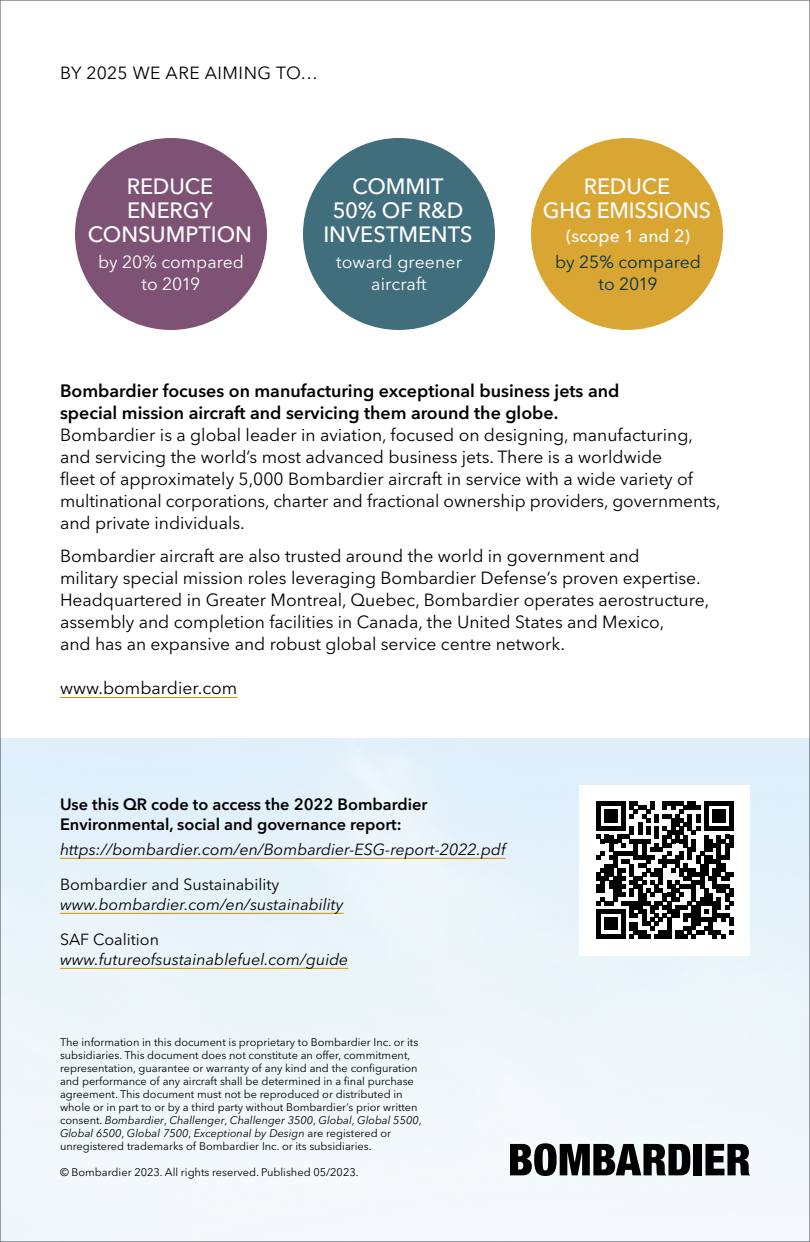
<style>
.page{position:relative;width:810px;height:1242px;background:#fff}
.page>*{position:absolute;margin:0;border:0;box-sizing:border-box;transform-origin:0 0}
.t1{font:500 22px/24px "Avenir Next LT Pro";letter-spacing:-.005em;color:#fff;text-align:center}
.t2{font:600 17.8px/22px "Avenir Next LT Pro";color:#000}
.t3{font:17.6px/22px "Avenir Next LT Pro";color:#000}
.t4{font:17.6px/22px "Avenir Next LT Pro";color:#fff;text-align:center}
.t5{font:17.6px "Avenir Next LT Pro";letter-spacing:.03em;color:#000}
.t6{font:17.6px/22px "Avenir Next LT Pro";color:#003146;text-align:center}
.t7{font:500 17.6px "Avenir Next LT Pro";color:#fff}
.t8{font:600 16.2px/20px "Avenir Next LT Pro";color:#000}
.t9{font:italic 16px "Avenir Next LT Pro";color:#000}
.t10{font:16px "Avenir Next LT Pro";color:#000}
.t11{font:11px/13px "Avenir Next LT Pro";color:#000}
.s1{font-style:italic}
</style>
<div class="page">
<img style="left:2px;top:738px;width:806px;height:502px">
<svg style="left:510px;top:1143px;width:180px;height:33px"></svg>
<div style="left:694px;top:1144px;width:8px;height:31px;background:#000"></div>
<svg style="left:705px;top:1144px;width:45px;height:31px"></svg>
<div style="left:580px;top:785px;width:170px;height:170px;background:#fff"></div>
<svg style="left:597px;top:802px;width:136px;height:136px"></svg>
<hr style="left:60px;top:697px;width:177px;height:1px;background:#d19000">
<hr style="left:60px;top:858px;width:446px;height:1px;background:#d19000">
<hr style="left:60px;top:913px;width:284px;height:1px;background:#d19000">
<hr style="left:60px;top:968px;width:288px;height:1px;background:#d19000">
<div style="left:75px;top:138px;width:192px;height:192px;background:#7e5274;border-radius:50%"></div>
<div style="left:531px;top:138px;width:192px;height:192px;background:#daa633;border-radius:50%"></div>
<div style="left:303px;top:138px;width:192px;height:192px;background:#406e7c;border-radius:50%"></div>
<p class="t5" style="left:60px;top:63px;width:260px">BY 2025 WE ARE AIMING TO…</p>
<p class="t1" style="left:88px;top:175px;width:166px">REDUCE<br>ENERGY<br>CONSUMPTION</p>
<p class="t4" style="left:98px;top:251px;width:147px">by 20% compared to 2019</p>
<p class="t1" style="left:323px;top:175px;width:151px">COMMIT<br>50% OF R&amp;D<br>INVESTMENTS</p>
<p class="t4" style="left:336px;top:251px;width:127px">toward greener aircraft</p>
<p class="t1" style="left:543px;top:175px;width:170px">REDUCE<br>GHG EMISSIONS</p>
<p class="t7" style="left:566px;top:226px;width:125px">(scope 1 and 2)</p>
<p class="t6" style="left:555px;top:251px;width:147px">by 25% compared to 2019</p>
<p class="t2" style="left:60px;top:380px;width:561px">Bombardier focuses on manufacturing exceptional business jets and special mission aircraft and servicing them around the globe.</p>
<p class="t3" style="left:60px;top:424px;width:662px">Bombardier is a global leader in aviation, focused on designing, manufacturing, and servicing the world’s most advanced business jets. There is a worldwide<br>fleet of approximately 5,000 Bombardier aircraft in service with a wide variety of multinational corporations, charter and fractional ownership providers, governments, and private individuals.</p>
<p class="t3" style="left:60px;top:545px;width:651px">Bombardier aircraft are also trusted around the world in government and<br>military special mission roles leveraging Bombardier Defense’s proven expertise.<br>Headquartered in Greater Montreal, Quebec, Bombardier operates aerostructure, assembly and completion facilities in Canada, the United States and Mexico,<br>and has an expansive and robust global service centre network.</p>
<p class="t3" style="left:60px;top:677px;width:179px">www.bombardier.com</p>
<p class="t8" style="left:60px;top:795px;width:369px">Use this QR code to access the 2022 Bombardier<br>Environmental, social and governance report:</p>
<p class="t9" style="left:60px;top:840px;width:447px">https://bombardier.com/en/Bombardier-ESG-report-2022.pdf</p>
<p class="t10" style="left:60px;top:875px;width:221px">Bombardier and Sustainability</p>
<p class="t9" style="left:60px;top:895px;width:285px">www.bombardier.com/en/sustainability</p>
<p class="t10" style="left:60px;top:930px;width:101px">SAF Coalition</p>
<p class="t9" style="left:60px;top:950px;width:290px">www.futureofsustainablefuel.com/guide</p>
<p class="t11" style="left:60px;top:1036px;width:363px">The information in this document is proprietary to Bombardier Inc. or its subsidiaries. This document does not constitute an offer, commitment, representation, guarantee or warranty of any kind and the configuration and performance of any aircraft shall be determined in a final purchase agreement. This document must not be reproduced or distributed in whole or in part to or by a third party without Bombardier’s prior written consent. <span class="s1">Bombardier</span>, <span class="s1">Challenger</span>, <span class="s1">Challenger 3500</span>, <span class="s1">Global</span>, <span class="s1">Global 5500</span>, <span class="s1">Global 6500</span>, <span class="s1">Global 7500</span>, <span class="s1">Exceptional by Design</span> are registered or unregistered trademarks of Bombardier Inc. or its subsidiaries.</p>
<p class="t11" style="left:60px;top:1166px;width:300px">© Bombardier 2023. All rights reserved. Published 05/2023.</p>
</div>
